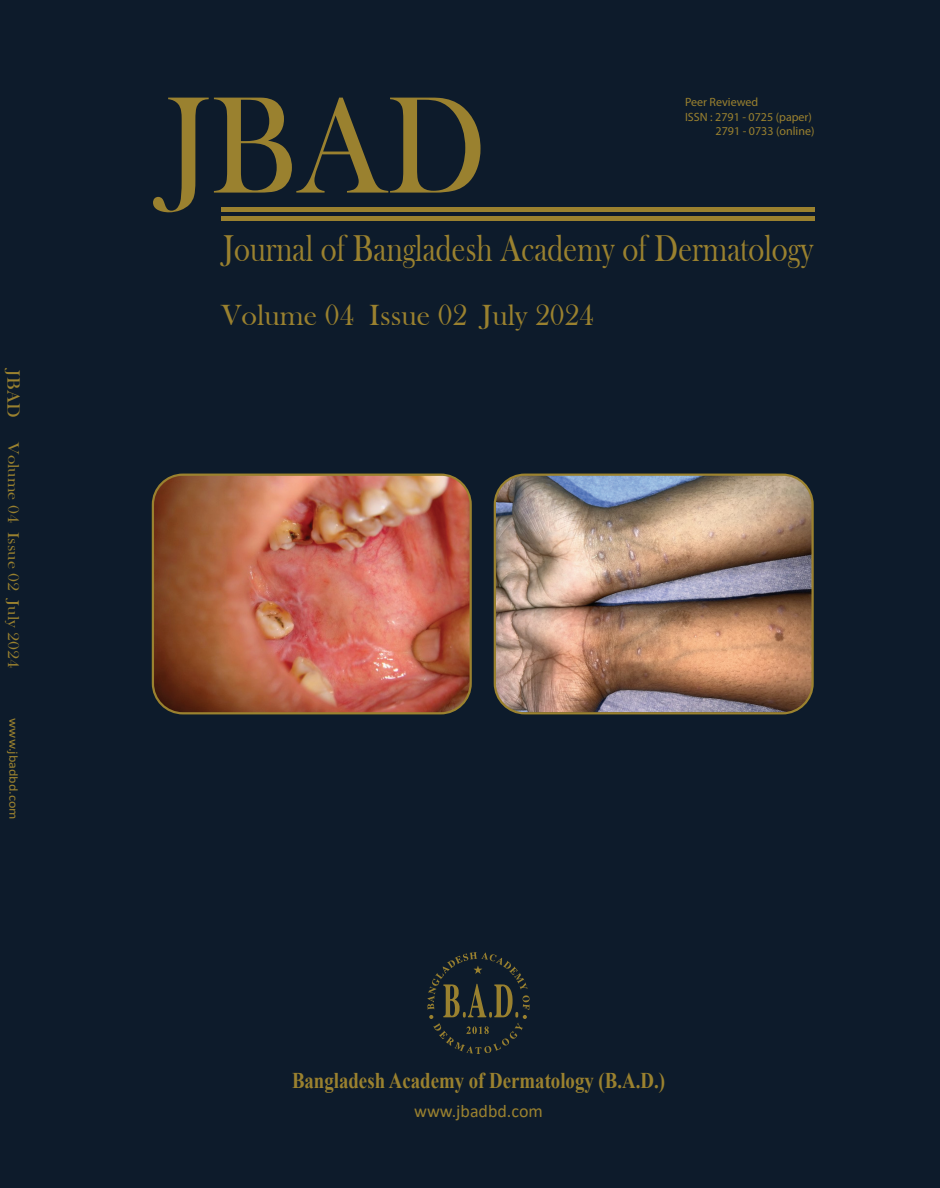
<style>
.page{position:relative;width:940px;height:1188px;background:#fff}
.page>*{position:absolute;margin:0;border:0;box-sizing:border-box;transform-origin:0 0}
.t1{font:142.5px "Bask Old Face";color:#9a812f;scale:.9 1}
.t2{font:38.4px "Bask Old Face";color:#9a812f;scale:.8 1}
.t3{font:30px "Bask Old Face";color:#9a812f}
.t4{font:700 22.5px "Times New Roman";color:#9a812f;scale:.84 1}
.t5{font:18.45px "Bask Old Face";color:#9a812f}
.t6{font:18px "Calibri";color:#9a812f}
.t7{font:15.9px "Bask Old Face";color:#9a812f;scale:1.14 1}
.t8{font:12.45px "Calibri";color:#9a812f;scale:1.14 1}
.t9{font:12px "Myriad Pro";color:#9a812f}
</style>
<div class="page">
<div style="left:26px;top:0;width:914px;height:1188px;background:#0d1b2b"></div>
<div style="left:0;top:0;width:26px;height:1188px;background:#0d1b2b"></div>
<hr style="left:220px;top:208px;width:594px;height:4px;background:#9a812f">
<hr style="left:220px;top:217px;width:594px;height:4px;background:#9a812f">
<svg style="left:427px;top:952px;width:102px;height:102px"></svg>
<img style="left:154px;top:476px;width:315px;height:236px">
<div style="left:494px;top:474px;width:319px;height:240px;border:4px solid #9b822f;border-radius:29px"></div>
<img style="left:496px;top:476px;width:315px;height:236px">
<h3 class="t5" style="left:24px;top:370px;width:48px;rotate:90deg">JBAD</h3>
<h3 class="t7" style="left:22px;top:442px;width:200px;rotate:90deg">Volume 04 Issue 02 July 2024</h3>
<p class="t8" style="left:22px;top:718px;width:91px;rotate:90deg">www.jbadbd.com</p>
<h1 class="t1" style="left:167px;top:67px;width:356px">JBAD</h1>
<h2 class="t2" style="left:224px;top:227px;width:738px">Journal of Bangladesh Academy of Dermatology</h2>
<h3 class="t3" style="left:221px;top:298px;width:374px">Volume 04 Issue 02 July 2024</h3>
<p class="t9" style="left:685px;top:95px;width:75px">Peer Reviewed</p>
<p class="t9" style="left:685px;top:109px;width:128px">ISSN : 2791 - 0725 (paper)</p>
<p class="t9" style="left:715px;top:124px;width:100px">2791 - 0733 (online)</p>
<h3 class="t4" style="left:292px;top:1065px;width:445px">Bangladesh Academy of Dermatology (B.A.D.)</h3>
<h3 class="t6" style="left:414px;top:1098px;width:130px">www.jbadbd.com</h3>
</div>
